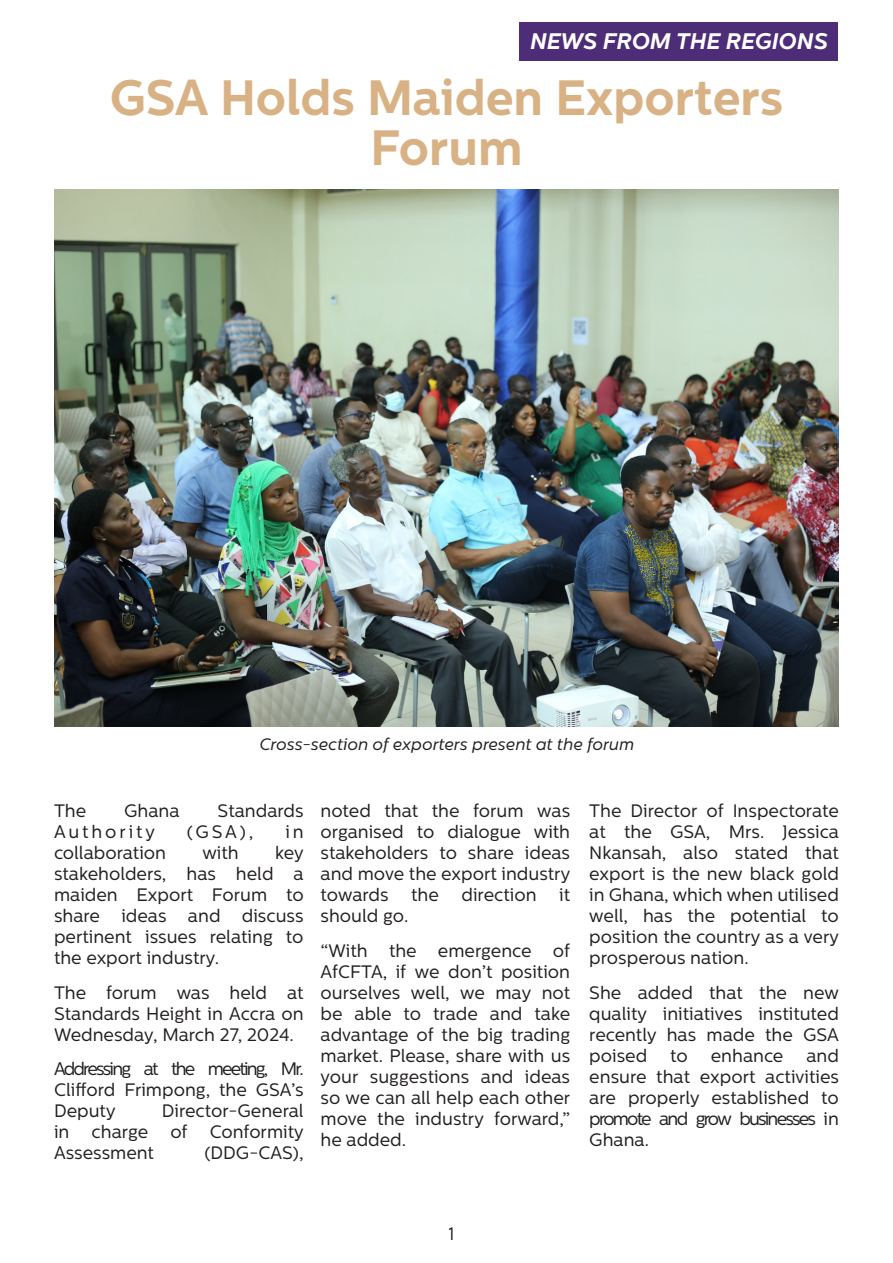
<style>
.page{position:relative;width:893px;height:1263px;background:#fff}
.page>*{position:absolute;margin:0;border:0;box-sizing:border-box;transform-origin:0 0}
.HEADING_1_GOLD{font:700 49.5px/49.5px "Centrale Sans";color:#d8b285;text-align:center}
.GSA_IN_THE_NEWS_WHITE{font:italic 700 22.5px "Centrale Sans";color:#fff}
.body{font:18px/21px "Centrale Sans";color:#231f20;text-align:justify}
.body-2{font:18px "Centrale Sans";letter-spacing:.16em;color:#231f20}
.CAPTIONS{font:italic 16.5px "Centrale Sans";color:#231f20}
</style>
<div class="page">
<img style="left:54px;top:190px;width:785px;height:536px">
<div style="left:519px;top:22px;width:319px;height:38px;background:#4d2c78"></div>
<p class="GSA_IN_THE_NEWS_WHITE" style="left:529px;top:27px;width:299px">NEWS FROM THE REGIONS</p>
<p class="HEADING_1_GOLD" style="left:110px;top:73px;width:675px">GSA Holds Maiden Exporters<br>Forum</p>
<p class="CAPTIONS" style="left:259px;top:734px;width:376px">Cross-section of exporters present at the forum</p>
<p class="body" style="left:54px;top:800px;width:34px">The</p>
<p class="body" style="left:124px;top:800px;width:57px">Ghana</p>
<p class="body" style="left:218px;top:800px;width:88px">Standards</p>
<p class="body-2" style="left:54px;top:821px;width:102px">Authority</p>
<p class="body" style="left:187px;top:821px;width:68px">(GSA),</p>
<p class="body" style="left:285px;top:821px;width:20px">in</p>
<p class="body" style="left:54px;top:842px;width:114px">collaboration</p>
<p class="body" style="left:203px;top:842px;width:38px">with</p>
<p class="body" style="left:54px;top:842px;width:251px;text-indent:221px">key stakeholders, has held a maiden Export Forum to share ideas and discuss pertinent issues relating to the export industry.</p>
<p class="body" style="left:54px;top:982px;width:251px">The forum was held at Standards Height in Accra on Wednesday, March 27, 2024.</p>
<p class="body" style="left:54px;top:1058px;width:251px">Addressing at the meeting, Mr.<br>Clifford Frimpong, the GSA’s Deputy</p>
<p class="body" style="left:54px;top:1100px;width:251px;text-indent:108px">Director-General in charge of Conformity Assessment</p>
<p class="body" style="left:204px;top:1142px;width:101px">(DDG-CAS),</p>
<p class="body" style="left:320px;top:800px;width:251px">noted that the forum was organised to dialogue with stakeholders to share ideas and move the export industry towards</p>
<p class="body" style="left:411px;top:884px;width:29px">the</p>
<p class="body" style="left:462px;top:884px;width:77px">direction</p>
<p class="body" style="left:559px;top:884px;width:12px">it</p>
<p class="body" style="left:320px;top:905px;width:89px">should go.</p>
<p class="body" style="left:320px;top:940px;width:251px">“With the emergence of AfCFTA, if we don’t position ourselves well, we may not be able to trade and take advantage of the big trading market. Please, share with us your suggestions and ideas so we can all help each other move the industry forward,” he added.</p>
<p class="body" style="left:589px;top:800px;width:251px">The Director of Inspectorate at the GSA, Mrs. Jessica Nkansah, also stated that export is the new black gold in Ghana, which when utilised well, has the potential to position the country as a very prosperous nation.</p>
<p class="body" style="left:589px;top:982px;width:251px">She added that the new quality initiatives instituted recently has made the GSA poised</p>
<p class="body" style="left:589px;top:1045px;width:251px;text-indent:217px">and ensure that export activities are properly established to promote and grow businesses in Ghana.</p>
<p class="body" style="left:670px;top:1045px;width:19px">to</p>
<p class="body" style="left:711px;top:1045px;width:74px">enhance</p>
<p class="body" style="left:448px;top:1223px;width:7px">1</p>
</div>
